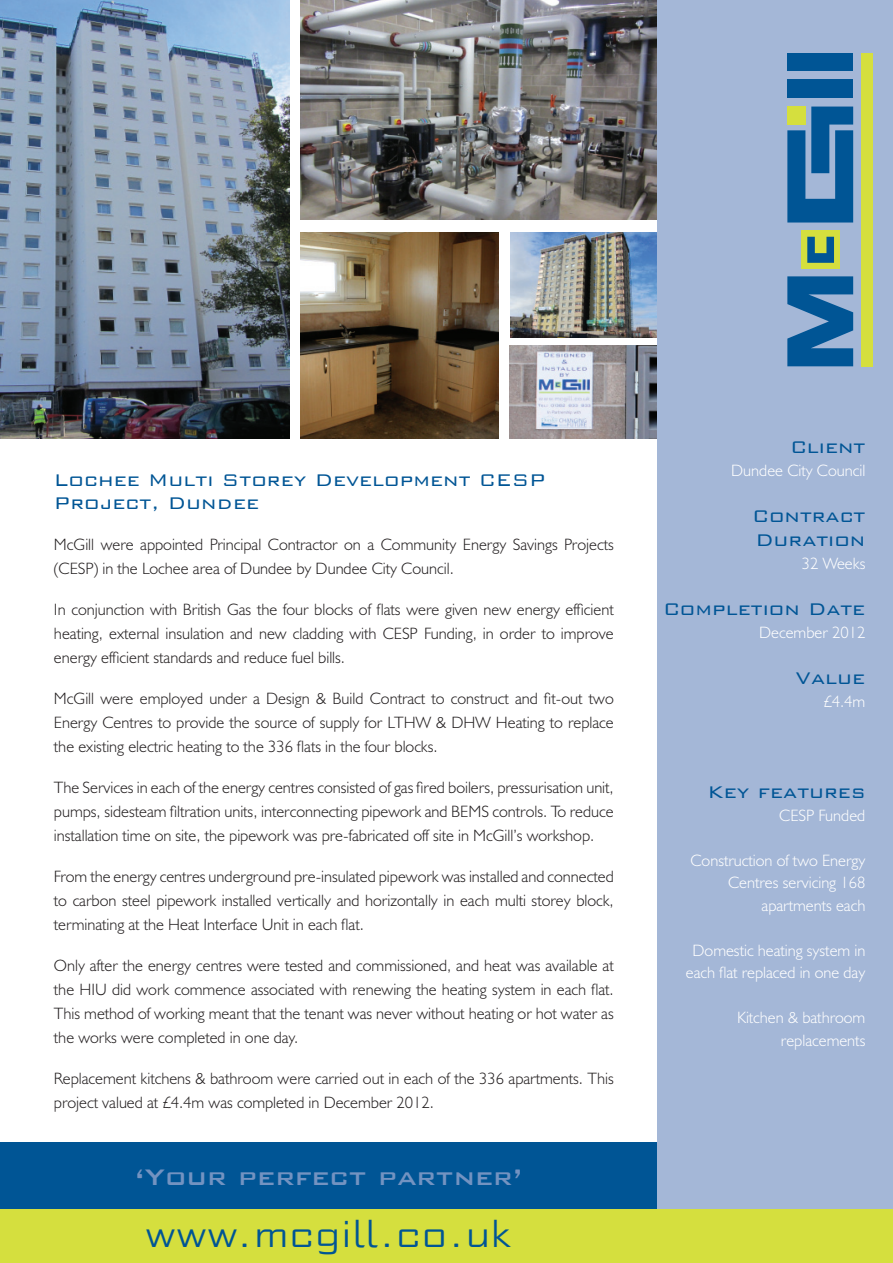
<style>
.page{position:relative;width:893px;height:1263px;background:#fff}
.page>*{position:absolute;margin:0;border:0;box-sizing:border-box;transform-origin:0 0}
.t1{font:300 36.3px "Morris Sans Com";color:#005594}
.t2{font:500 30px "Bank Gothic";color:#7393c1}
.t3{font:300 22.5px/24px "Bank Gothic";color:#005595}
.t4{font:300 16.5px/24px "Humanist 521 BT";color:#231f20;text-align:justify}
.t5{font:300 16.5px/22.5px "Humanist 521 BT";color:#fff;text-align:right}
</style>
<div class="page">
<img style="left:300px;top:0;width:357px;height:220px">
<img style="left:300px;top:233px;width:199px;height:205px">
<img style="left:510px;top:233px;width:147px;height:105px">
<img style="left:510px;top:346px;width:147px;height:92px">
<img style="left:0;top:0;width:289px;height:438px">
<div style="left:0;top:1142px;width:663px;height:67px;background:#005595"></div>
<div style="left:657px;top:0;width:236px;height:1263px;background:#a4b7d7"></div>
<div style="left:0;top:1209px;width:893px;height:54px;background:#d5df3e"></div>
<div style="left:862px;top:53px;width:11px;height:313px;background:#d5df3e"></div>
<div style="left:801px;top:231px;width:39px;height:38px;background:#d5df3e"></div>
<div style="left:787px;top:80px;width:66px;height:18px;background:#005595"></div>
<div style="left:787px;top:53px;width:66px;height:18px;background:#005595"></div>
<svg style="left:787px;top:276px;width:66px;height:90px"></svg>
<svg style="left:807px;top:237px;width:27px;height:26px"></svg>
<svg style="left:787px;top:107px;width:66px;height:116px"></svg>
<h3 class="t3" style="left:54px;top:469px;width:493px;line-height:22.5px">Lochee Multi Storey Development CESP<br>Project, Dundee</h3>
<p class="t4" style="left:54px;top:534px;width:561px">McGill were appointed Principal Contractor on a Community Energy Savings Projects (CESP) in the Lochee area of Dundee by Dundee City Council.</p>
<p class="t4" style="left:54px;top:599px;width:561px">In conjunction with British Gas the four blocks of flats were given new energy efficient heating, external insulation and new cladding with CESP Funding, in order to improve energy efficient standards and reduce fuel bills.</p>
<p class="t4" style="left:54px;top:688px;width:561px">McGill were employed under a Design &amp; Build Contract to construct and fit-out two Energy Centres to provide the source of supply for LTHW &amp; DHW Heating to replace the existing electric heating to the 336 flats in the four blocks.</p>
<p class="t4" style="left:54px;top:777px;width:561px">The Services in each of the energy centres consisted of gas fired boilers, pressurisation unit, pumps, sidesteam filtration units, interconnecting pipework and BEMS controls. To reduce installation time on site, the pipework was pre-fabricated off site in McGill’s workshop.</p>
<p class="t4" style="left:54px;top:866px;width:561px">From the energy centres underground pre-insulated pipework was installed and connected to carbon steel pipework installed vertically and horizontally in each multi storey block, terminating at the Heat Interface Unit in each flat.</p>
<p class="t4" style="left:54px;top:955px;width:561px">Only after the energy centres were tested and commissioned, and heat was available at the HIU did work commence associated with renewing the heating system in each flat.<br>This method of working meant that the tenant was never without heating or hot water as the works were completed in one day.</p>
<p class="t4" style="left:54px;top:1068px;width:561px">Replacement kitchens &amp; bathroom were carried out in each of the 336 apartments. This project valued at £4.4m was completed in December 2012.</p>
<h2 class="t2" style="left:135px;top:1161px;width:389px">‘Your perfect partner’</h2>
<h1 class="t1" style="left:145px;top:1219px;width:367px">www.mcgill.co.uk</h1>
<h3 class="t3" style="left:790px;top:435px;width:77px">Client</h3>
<p class="t5" style="left:731px;top:461px;width:136px">Dundee City Council</p>
<h3 class="t3" style="left:752px;top:504px;width:115px">Contract<br>Duration</h3>
<p class="t5" style="left:802px;top:554px;width:65px">32 Weeks</p>
<h3 class="t3" style="left:663px;top:597px;width:204px">Completion Date</h3>
<p class="t5" style="left:759px;top:623px;width:108px">December 2012</p>
<h3 class="t3" style="left:795px;top:666px;width:71px">Value</h3>
<p class="t5" style="left:823px;top:692px;width:43px">£4.4m</p>
<h3 class="t3" style="left:707px;top:780px;width:159px">Key features</h3>
<p class="t5" style="left:779px;top:806px;width:88px">CESP Funded</p>
<p class="t5" style="left:690px;top:851px;width:176px">Construction of two Energy<br>Centres servicing 168 apartments each</p>
<p class="t5" style="left:686px;top:941px;width:181px;text-align:center">Domestic heating system in each flat replaced in one day</p>
<p class="t5" style="left:737px;top:1008px;width:130px">Kitchen &amp; bathroom replacements</p>
</div>
